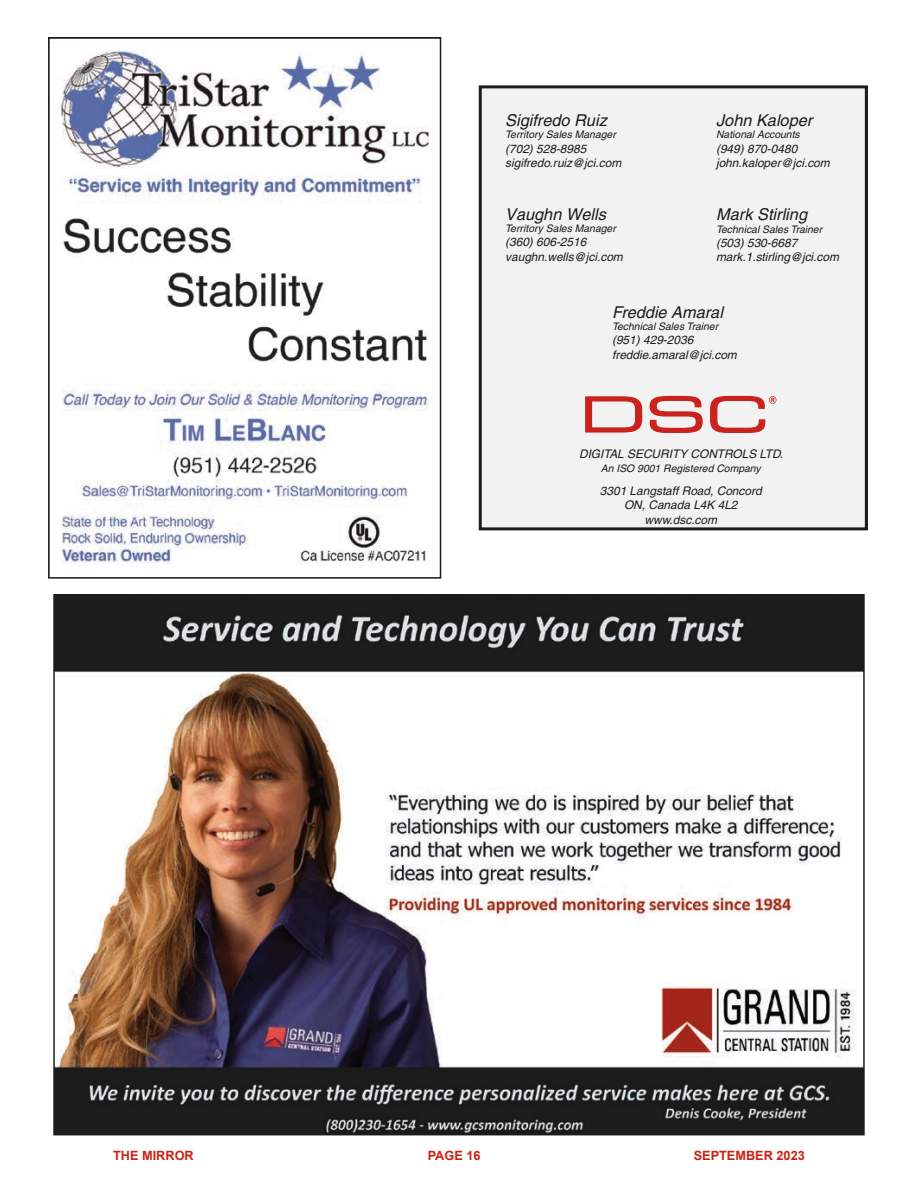
<style>
.page{position:relative;width:918px;height:1188px;background:#fff}
.page>*{position:absolute;margin:0;border:0;box-sizing:border-box;transform-origin:0 0}
.t1{font:italic 16.35px "Helvetica";color:#1c1c1a}
.t2{font:700 12.75px "Arial";color:#ca2214}
.t3{font:italic 11.85px/14.2px "Helvetica";color:#1c1c1a}
.t4{font:italic 10.35px "Helvetica";color:#1c1c1a}
</style>
<div class="page">
<img style="left:56px;top:597px;width:806px;height:535px">
<img style="left:52px;top:42px;width:384px;height:521px">
<div style="left:48px;top:37px;width:393px;height:542px;border:2px solid #1c1c1a"></div>
<div style="left:480px;top:87px;width:386px;height:442px;background:#f2f2f2"></div>
<svg style="left:585px;top:396px;width:58px;height:37px"></svg>
<svg style="left:649px;top:396px;width:54px;height:37px"></svg>
<svg style="left:710px;top:396px;width:66px;height:37px"></svg>
<div style="left:479px;top:85px;width:389px;height:445px;border:2px solid #1c1c1a"></div>
<h1 class="t1" style="left:505px;top:111px;width:103px">Sigifredo Ruiz</h1>
<p class="t4" style="left:505px;top:129px;width:112px">Territory Sales Manager</p>
<p class="t3" style="left:505px;top:141px;width:118px">(702) 528-8985 sigifredo.ruiz@jci.com</p>
<h1 class="t1" style="left:505px;top:205px;width:102px">Vaughn Wells</h1>
<p class="t4" style="left:505px;top:223px;width:112px">Territory Sales Manager</p>
<p class="t3" style="left:505px;top:235px;width:119px">(360) 606-2516 vaughn.wells@jci.com</p>
<h1 class="t1" style="left:716px;top:111px;width:98px">John Kaloper</h1>
<p class="t4" style="left:716px;top:129px;width:85px">National Accounts</p>
<p class="t3" style="left:716px;top:141px;width:115px">(949) 870-0480 john.kaloper@jci.com</p>
<h1 class="t1" style="left:716px;top:205px;width:93px">Mark Stirling</h1>
<p class="t4" style="left:716px;top:223px;width:108px">Technical Sales Trainer</p>
<p class="t3" style="left:716px;top:236px;width:124px">(503) 530-6687 mark.1.stirling@jci.com</p>
<h1 class="t1" style="left:612px;top:302px;width:112px">Freddie Amaral</h1>
<p class="t4" style="left:612px;top:320px;width:108px">Technical Sales Trainer</p>
<p class="t3" style="left:612px;top:333px;width:126px">(951) 429-2036 freddie.amaral@jci.com</p>
<p class="t3" style="left:579px;top:447px;width:206px">DIGITAL SECURITY CONTROLS LTD.</p>
<p class="t4" style="left:601px;top:463px;width:161px">An ISO 9001 Registered Company</p>
<p class="t3" style="left:600px;top:484px;width:163px;text-align:center">3301 Langstaff Road, Concord<br>ON, Canada L4K 4L2 www.dsc.com</p>
<p class="t2" style="left:113px;top:1147px;width:82px">THE MIRROR</p>
<p class="t2" style="left:428px;top:1147px;width:54px">PAGE 16</p>
<p class="t2" style="left:694px;top:1147px;width:113px">SEPTEMBER 2023</p>
</div>
